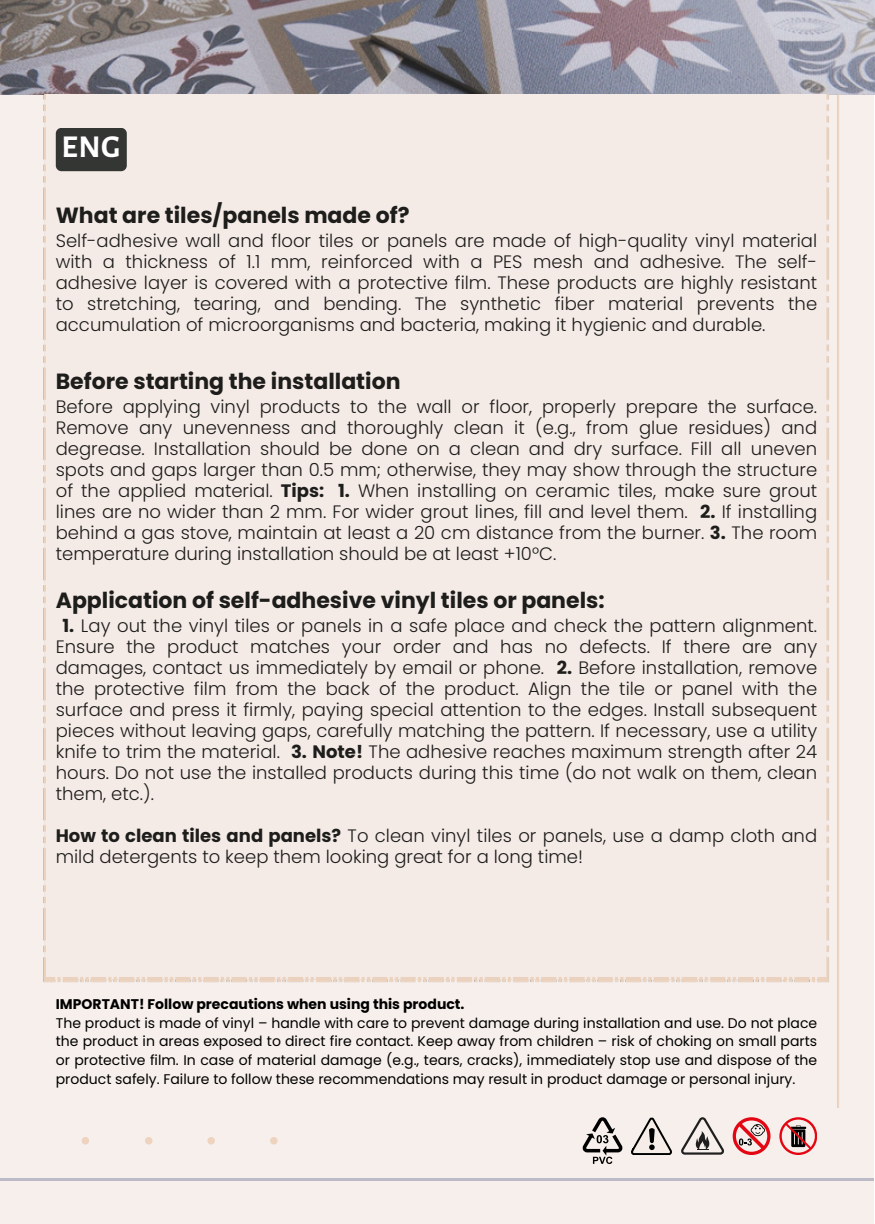
<style>
.page{position:relative;width:875px;height:1224px;background:#fff}
.page>*{position:absolute;margin:0;border:0;box-sizing:border-box;transform-origin:0 0}
.t1{font:700 32px "Alegreya Sans";color:#fff}
.t2{font:700 22px "Poppins";color:#1d1d1b}
.t3{font:300 18px/21px "Poppins";color:#1d1d1b;text-align:justify}
.t4{font:14px/18.6px "Poppins";color:#000;text-align:justify}
.t5{font:700 14px "Poppins";color:#000}
.s1{font-weight:700}
</style>
<div class="page">
<div style="left:0;top:1px;width:873px;height:1223px;background:#f6ede8"></div>
<hr style="left:0;top:1179px;width:873px;height:1px;background:#b1b0be">
<img style="left:0;top:0;width:874px;height:94px">
<img style="left:43px;top:95px;width:796px;height:1012px">
<div style="left:82px;top:1137px;width:7px;height:8px;background:#eed3be;border-radius:50%"></div>
<div style="left:145px;top:1137px;width:7px;height:8px;background:#eed3be;border-radius:50%"></div>
<div style="left:207px;top:1137px;width:8px;height:8px;background:#eed3be;border-radius:50%"></div>
<div style="left:270px;top:1137px;width:7px;height:8px;background:#eed3be;border-radius:50%"></div>
<svg style="left:582px;top:1117px;width:40px;height:47px"></svg>
<svg style="left:732px;top:1117px;width:37px;height:38px"></svg>
<svg style="left:681px;top:1117px;width:42px;height:38px"></svg>
<svg style="left:779px;top:1117px;width:37px;height:38px"></svg>
<svg style="left:631px;top:1118px;width:40px;height:37px"></svg>
<div style="left:56px;top:128px;width:71px;height:43px;background:#333633;border-radius:6px"></div>
<h2 class="t1" style="left:61px;top:132px;width:60px">ENG</h2>
<h2 class="t2" style="left:56px;top:200px;width:355px">What are tiles/panels made of?</h2>
<h2 class="t3" style="left:56px;top:230px;width:762px">Self-adhesive wall and floor tiles or panels are made of high-quality vinyl material with a thickness of 1.1 mm, reinforced with a PES mesh and adhesive. The self&shy;adhesive layer is covered with a protective film. These products are highly resistant to stretching, tearing, and bending. The synthetic fiber material prevents the accumulation of microorganisms and bacteria, making it hygienic and durable.</h2>
<p class="t2" style="left:56px;top:365px;width:346px">Before starting the installation</p>
<p class="t3" style="left:56px;top:396px;width:762px">Before applying vinyl products to the wall or floor, properly prepare the surface.<br>Remove any unevenness and thoroughly clean it (e.g., from glue residues) and degrease. Installation should be done on a clean and dry surface. Fill all uneven spots and gaps larger than 0.5 mm; otherwise, they may show through the structure of the applied material. <span class="s1">Tips: 1.</span> When installing on ceramic tiles, make sure grout lines are no wider than 2 mm. For wider grout lines, fill and level them. <span class="s1">2.</span> If installing behind a gas stove, maintain at least a 20 cm distance from the burner. <span class="s1">3.</span> The room temperature during installation should be at least +10°C.</p>
<p class="t2" style="left:56px;top:584px;width:550px">Application of self-adhesive vinyl tiles or panels:</p>
<p class="t3" style="left:56px;top:615px;width:762px;text-indent:7px"><span class="s1">1.</span> Lay out the vinyl tiles or panels in a safe place and check the pattern alignment.<br>Ensure the product matches your order and has no defects. If there are any damages, contact us immediately by email or phone. <span class="s1">2.</span> Before installation, remove the protective film from the back of the product. Align the tile or panel with the surface and press it firmly, paying special attention to the edges. Install subsequent pieces without leaving gaps, carefully matching the pattern. If necessary, use a utility knife to trim the material. <span class="s1">3. Note!</span> The adhesive reaches maximum strength after 24 hours. Do not use the installed products during this time (do not walk on them, clean them, etc.).</p>
<h1 class="t3" style="left:56px;top:825px;width:762px"><span class="s1">How to clean tiles and panels?</span> To clean vinyl tiles or panels, use a damp cloth and mild detergents to keep them looking great for a long time!</h1>
<h2 class="t5" style="left:56px;top:994px;width:410px">IMPORTANT! Follow precautions when using this product.</h2>
<h2 class="t4" style="left:56px;top:1013px;width:762px">The product is made of vinyl – handle with care to prevent damage during installation and use. Do not place the product in areas exposed to direct fire contact. Keep away from children – risk of choking on small parts or protective film. In case of material damage (e.g., tears, cracks), immediately stop use and dispose of the product safely. Failure to follow these recommendations may result in product damage or personal injury.</h2>
</div>
